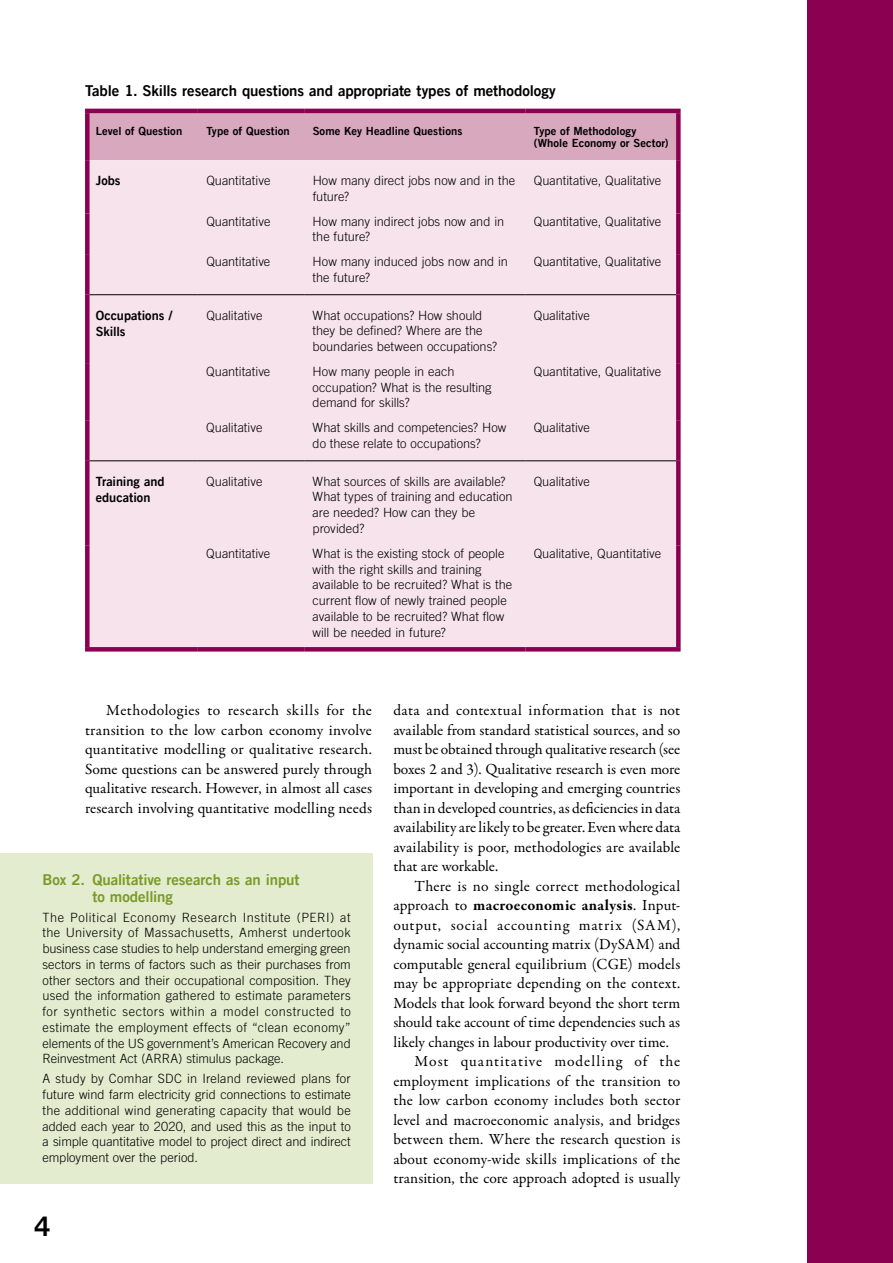
<style>
.page{position:relative;width:893px;height:1263px;background:#fff}
.page>*{position:absolute;margin:0;border:0;box-sizing:border-box;transform-origin:0 0}
.t1{font:27px "Trade Gothic LT Com Bd 2";color:#000}
.t2{font:15.6px/19.5px "Garamond Premr Pro";letter-spacing:.005em;color:#000;text-align:justify}
.t3{font:700 15.6px "Garamond Premr Pro";letter-spacing:.02em;color:#000}
.t4{font:15.6px "Garamond Premr Pro";letter-spacing:.05em;color:#000}
.t5{font:15.6px "Garamond Premr Pro";letter-spacing:.065em;color:#000}
.t6{font:15px "Trade Gothic LT Com Bd 2";letter-spacing:-.005em;color:#000}
.t7{font:15px/16.5px "Trade Gothic LT Com Bd 2";letter-spacing:-.01em;color:#799b28}
.t8{font:300 12.75px/15.8px "Trade Gothic LT Com";color:#000}
.t9{font:12.75px/15.8px "Trade Gothic LT Com Bd 2";color:#000}
.t10{font:11.25px/12.8px "Trade Gothic LT Com Bd 2";letter-spacing:.01em;color:#000}
.s1{font-weight:400}
</style>
<div class="page">
<div style="left:808px;top:0;width:85px;height:1263px;background:#8c0052"></div>
<div style="left:90px;top:113px;width:586px;height:47px;background:#d7a8be"></div>
<div style="left:90px;top:160px;width:586px;height:487px;background:#f6e3eb"></div>
<hr style="left:85px;top:109px;width:113px;height:4px;background:#8c0052">
<div style="left:85px;top:113px;width:5px;height:47px;background:#8c0052"></div>
<hr style="left:198px;top:109px;width:106px;height:4px;background:#8c0052">
<hr style="left:304px;top:109px;width:221px;height:4px;background:#8c0052">
<hr style="left:525px;top:109px;width:156px;height:4px;background:#8c0052">
<div style="left:676px;top:113px;width:5px;height:47px;background:#8c0052"></div>
<div style="left:85px;top:160px;width:5px;height:53px;background:#8c0052"></div>
<div style="left:676px;top:160px;width:5px;height:53px;background:#8c0052"></div>
<div style="left:85px;top:213px;width:5px;height:41px;background:#8c0052"></div>
<div style="left:676px;top:213px;width:5px;height:41px;background:#8c0052"></div>
<div style="left:85px;top:254px;width:5px;height:41px;background:#8c0052"></div>
<div style="left:676px;top:254px;width:5px;height:41px;background:#8c0052"></div>
<div style="left:85px;top:295px;width:5px;height:69px;background:#8c0052"></div>
<div style="left:676px;top:295px;width:5px;height:69px;background:#8c0052"></div>
<div style="left:85px;top:364px;width:5px;height:56px;background:#8c0052"></div>
<div style="left:676px;top:364px;width:5px;height:56px;background:#8c0052"></div>
<div style="left:85px;top:420px;width:5px;height:41px;background:#8c0052"></div>
<div style="left:676px;top:420px;width:5px;height:41px;background:#8c0052"></div>
<div style="left:85px;top:461px;width:5px;height:85px;background:#8c0052"></div>
<div style="left:676px;top:461px;width:5px;height:85px;background:#8c0052"></div>
<div style="left:85px;top:546px;width:5px;height:101px;background:#8c0052"></div>
<div style="left:676px;top:546px;width:5px;height:101px;background:#8c0052"></div>
<svg style="left:85px;top:647px;width:113px;height:4px"></svg>
<svg style="left:198px;top:647px;width:106px;height:4px"></svg>
<svg style="left:304px;top:647px;width:221px;height:4px"></svg>
<svg style="left:525px;top:647px;width:156px;height:4px"></svg>
<hr style="left:90px;top:461px;width:108px;height:1px;background:#000">
<hr style="left:198px;top:461px;width:106px;height:1px;background:#000">
<hr style="left:304px;top:461px;width:221px;height:1px;background:#000">
<hr style="left:525px;top:461px;width:151px;height:1px;background:#000">
<hr style="left:90px;top:294px;width:108px;height:1px;background:#000">
<hr style="left:198px;top:294px;width:106px;height:1px;background:#000">
<hr style="left:304px;top:294px;width:221px;height:1px;background:#000">
<hr style="left:525px;top:294px;width:151px;height:1px;background:#000">
<div style="left:0;top:853px;width:372px;height:330px;background:#e4eccf"></div>
<p class="t6" style="left:85px;top:81px;width:472px">Table 1. Skills research questions and appropriate types of methodology</p>
<p class="t10" style="left:96px;top:124px;width:88px">Level of Question</p>
<p class="t10" style="left:206px;top:124px;width:85px">Type of Question</p>
<p class="t10" style="left:313px;top:124px;width:151px">Some Key Headline Questions</p>
<p class="t10" style="left:534px;top:124px;width:136px">Type of Methodology (Whole Economy or Sector)</p>
<p class="t9" style="left:96px;top:173px;width:26px">Jobs</p>
<p class="t8" style="left:206px;top:172px;width:66px">Quantitative</p>
<p class="t8" style="left:313px;top:172px;width:204px">How many direct jobs now and in the future?</p>
<p class="t8" style="left:534px;top:172px;width:129px">Quantitative, Qualitative</p>
<p class="t8" style="left:206px;top:213px;width:66px">Quantitative</p>
<p class="t8" style="left:313px;top:213px;width:193px">How many indirect jobs now and in the future?</p>
<p class="t8" style="left:534px;top:213px;width:129px">Quantitative, Qualitative</p>
<p class="t8" style="left:206px;top:254px;width:66px">Quantitative</p>
<p class="t8" style="left:313px;top:254px;width:197px">How many induced jobs now and in the future?</p>
<p class="t8" style="left:534px;top:254px;width:129px">Quantitative, Qualitative</p>
<p class="t9" style="left:96px;top:307px;width:78px">Occupations /<br>Skills</p>
<p class="t8" style="left:206px;top:307px;width:58px">Qualitative</p>
<p class="t8" style="left:313px;top:307px;width:186px">What occupations? How should they be defined? Where are the boundaries between occupations?</p>
<p class="t8" style="left:534px;top:307px;width:58px">Qualitative</p>
<p class="t8" style="left:206px;top:363px;width:66px">Quantitative</p>
<p class="t8" style="left:313px;top:363px;width:181px">How many people in each occupation? What is the resulting demand for skills?</p>
<p class="t8" style="left:534px;top:363px;width:129px">Quantitative, Qualitative</p>
<p class="t8" style="left:206px;top:420px;width:58px">Qualitative</p>
<p class="t8" style="left:313px;top:420px;width:195px">What skills and competencies? How do these relate to occupations?</p>
<p class="t8" style="left:534px;top:420px;width:58px">Qualitative</p>
<p class="t9" style="left:96px;top:473px;width:70px">Training and education</p>
<p class="t8" style="left:206px;top:473px;width:58px">Qualitative</p>
<p class="t8" style="left:313px;top:473px;width:202px">What sources of skills are available?<br>What types of training and education are needed? How can they be provided?</p>
<p class="t8" style="left:534px;top:473px;width:58px">Qualitative</p>
<p class="t8" style="left:206px;top:545px;width:66px">Quantitative</p>
<p class="t8" style="left:313px;top:545px;width:201px">What is the existing stock of people with the right skills and training available to be recruited? What is the current flow of newly trained people available to be recruited? What flow will be needed in future?</p>
<p class="t8" style="left:534px;top:545px;width:129px">Qualitative, Quantitative</p>
<p class="t2" style="left:85px;top:701px;width:288px;text-indent:21px">Methodologies to research skills for the transition to the low carbon economy involve quantitative modelling or qualitative research.<br>Some questions can be answered purely through qualitative research. However, in almost all cases research involving quantitative modelling needs</p>
<p class="t2" style="left:393px;top:701px;width:289px">data and contextual information that is not available from standard statistical sources, and so must be obtained through qualitative research (see boxes 2 and 3). Qualitative research is even more important in developing and emerging countries than in developed countries, as deficiencies in data availability are likely to be greater. Even where data availability is poor, methodologies are available that are workable.</p>
<p class="t2" style="left:415px;top:876px;width:267px">There is no single correct methodological</p>
<p class="t3" style="left:393px;top:895px;width:289px"><span class="s1">approach to</span> macroeconomic analysis<span class="s1">. Input-</span></p>
<p class="t4" style="left:393px;top:915px;width:288px">output, social accounting matrix (SAM),</p>
<p class="t2" style="left:393px;top:935px;width:289px">dynamic social accounting matrix (DySAM) and</p>
<p class="t2" style="left:393px;top:954px;width:288px">computable general equilibrium (CGE) models</p>
<p class="t2" style="left:393px;top:974px;width:288px">may be appropriate depending on the context.</p>
<p class="t2" style="left:393px;top:993px;width:288px">Models that look forward beyond the short term</p>
<p class="t2" style="left:393px;top:1013px;width:288px">should take account of time dependencies such as</p>
<p class="t2" style="left:393px;top:1032px;width:277px">likely changes in labour productivity over time.</p>
<p class="t5" style="left:415px;top:1052px;width:267px">Most quantitative modelling of the</p>
<p class="t2" style="left:393px;top:1071px;width:288px">employment implications of the transition to</p>
<p class="t2" style="left:393px;top:1091px;width:289px">the low carbon economy includes both sector</p>
<p class="t2" style="left:393px;top:1110px;width:288px">level and macroeconomic analysis, and bridges</p>
<p class="t2" style="left:393px;top:1130px;width:288px">between them. Where the research question is</p>
<p class="t2" style="left:393px;top:1149px;width:289px">about economy-wide skills implications of the</p>
<p class="t2" style="left:393px;top:1169px;width:288px">transition, the core approach adopted is usually</p>
<p class="t7" style="left:92px;top:871px;width:208px;text-indent:-50px">Box 2. Qualitative research as an input to modelling</p>
<p class="t8" style="left:43px;top:909px;width:310px;text-align:justify">The Political Economy Research Institute (PERI) at the University of Massachusetts, Amherst undertook business case studies to help understand emerging green sectors in terms of factors such as their purchases from other sectors and their occupational composition. They used the information gathered to estimate parameters for synthetic sectors within a model constructed to estimate the employment effects of “clean economy” elements of the US government’s American Recovery and Reinvestment Act (ARRA) stimulus package.</p>
<p class="t8" style="left:43px;top:1071px;width:310px;text-align:justify">A study by Comhar SDC in Ireland reviewed plans for future wind farm electricity grid connections to estimate the additional wind generating capacity that would be added each year to 2020, and used this as the input to a simple quantitative model to project direct and indirect employment over the period.</p>
<h1 class="t1" style="left:34px;top:1210px;width:18px">4</h1>
</div>
